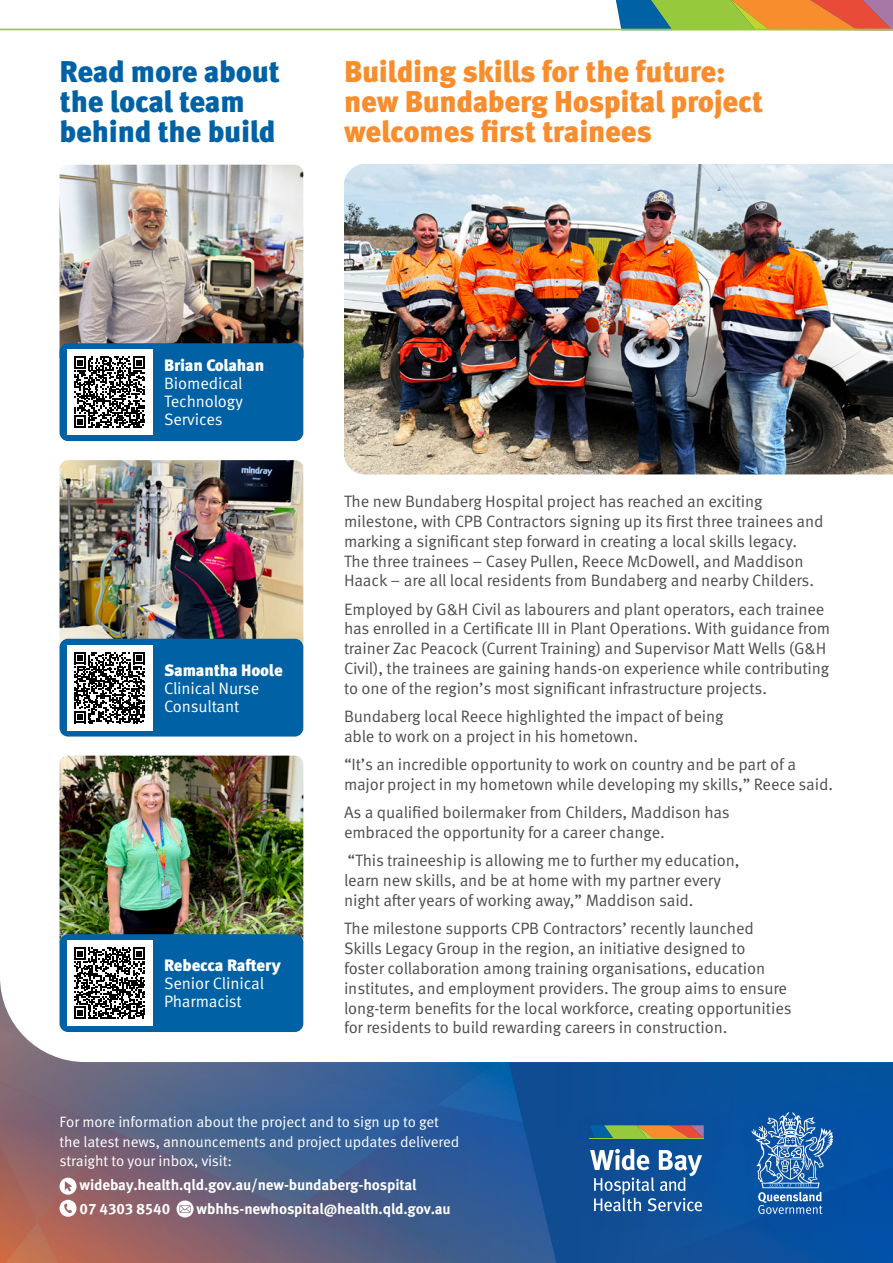
<style>
.page{position:relative;width:893px;height:1263px;background:#fff}
.page>*{position:absolute;margin:0;border:0;box-sizing:border-box;transform-origin:0 0}
.t1{font:900 30px/30px "Meta Pro";letter-spacing:-.015em;color:#f78d2d}
.t2{font:900 30px/30px "Meta Pro";letter-spacing:-.01em;color:#0062a5}
.t3{font:16.5px/19.8px "Meta Pro Norm";letter-spacing:-.01em;color:#4d4d4f}
.t4{font:16.5px/18px "Meta Pro Norm";letter-spacing:-.01em;color:#fff}
.WBHHS_Heading_4{font:15px/19.5px "Meta Pro Norm";letter-spacing:-.01em;color:#fff}
.WBHHS_Heading_4-2{font:700 15px "Meta Pro";letter-spacing:-.01em;color:#fff}
.s1{font-family:"Meta Pro";font-weight:900}
</style>
<div class="page">
<svg style="left:197px;top:1062px;width:240px;height:17px;background:#406396"></svg>
<svg style="left:294px;top:1079px;width:167px;height:184px;background:#3d5c90"></svg>
<svg style="left:197px;top:1079px;width:97px;height:184px;background:#596284"></svg>
<svg style="left:461px;top:1062px;width:432px;height:201px;background:#13539b"></svg>
<div style="left:575px;top:1098px;width:279px;height:137px;background:#09509e"></div>
<svg style="left:751px;top:1112px;width:82px;height:102px"></svg>
<svg style="left:590px;top:1149px;width:112px;height:62px"></svg>
<svg style="left:590px;top:1125px;width:114px;height:13px"></svg>
<hr style="left:590px;top:1138px;width:114px;height:1px;background:#97c93d">
<img style="left:60px;top:165px;width:243px;height:184px">
<div style="left:60px;top:343px;width:243px;height:98px;background:#0062a5;border-radius:9px"></div>
<div style="left:67px;top:350px;width:85px;height:85px;background:#fff"></div>
<svg style="left:74px;top:357px;width:71px;height:71px"></svg>
<svg style="left:0;top:1031px;width:197px;height:232px;background:#927780"></svg>
<svg style="left:616px;top:0;width:277px;height:29px;background:#ab8f4e"></svg>
<hr style="left:0;top:29px;width:893px;height:1px;background:#97c93d">
<img style="left:344px;top:164px;width:549px;height:310px">
<img style="left:60px;top:460px;width:243px;height:185px">
<div style="left:60px;top:639px;width:243px;height:97px;background:#0062a5;border-radius:9px"></div>
<div style="left:67px;top:645px;width:85px;height:85px;background:#fff"></div>
<svg style="left:74px;top:652px;width:71px;height:71px"></svg>
<img style="left:60px;top:756px;width:243px;height:184px">
<div style="left:60px;top:934px;width:243px;height:98px;background:#0062a5;border-radius:9px"></div>
<div style="left:67px;top:940px;width:85px;height:86px;background:#fff"></div>
<svg style="left:74px;top:947px;width:71px;height:72px"></svg>
<p class="t2" style="left:60px;top:55px;width:222px">Read more about the local team behind the build</p>
<p class="t1" style="left:344px;top:55px;width:421px">Building skills for the future: new Bundaberg Hospital project welcomes first trainees</p>
<p class="t4" style="left:164px;top:356px;width:102px"><span class="s1">Brian Colahan<br></span>Biomedical<br>Technology<br>Services</p>
<p class="t4" style="left:164px;top:660px;width:120px"><span class="s1">Samantha Hoole<br></span>Clinical Nurse<br>Consultant</p>
<p class="t4" style="left:164px;top:955px;width:118px"><span class="s1">Rebecca Raftery<br></span>Senior Clinical<br>Pharmacist</p>
<p class="t3" style="left:344px;top:490px;width:481px">The new Bundaberg Hospital project has reached an exciting milestone, with CPB Contractors signing up its first three trainees and marking a significant step forward in creating a local skills legacy.<br>The three trainees – Casey Pullen, Reece McDowell, and Maddison Haack – are all local residents from Bundaberg and nearby Childers.</p>
<p class="t3" style="left:344px;top:598px;width:488px">Employed by G&amp;H Civil as labourers and plant operators, each trainee has enrolled in a Certificate III in Plant Operations. With guidance from trainer Zac Peacock (Current Training) and Supervisor Matt Wells (G&amp;H Civil), the trainees are gaining hands-on experience while contributing to one of the region’s most significant infrastructure projects.</p>
<p class="t3" style="left:344px;top:705px;width:381px">Bundaberg local Reece highlighted the impact of being able to work on a project in his hometown.</p>
<p class="t3" style="left:344px;top:753px;width:490px">“It’s an incredible opportunity to work on country and be part of a major project in my hometown while developing my skills,” Reece said.</p>
<p class="t3" style="left:344px;top:802px;width:387px">As a qualified boilermaker from Childers, Maddison has embraced the opportunity for a career change.</p>
<p class="t3" style="left:344px;top:850px;width:397px">“This traineeship is allowing me to further my education, learn new skills, and be at home with my partner every night after years of working away,” Maddison said.</p>
<p class="t3" style="left:344px;top:918px;width:449px">The milestone supports CPB Contractors’ recently launched Skills Legacy Group in the region, an initiative designed to<br>foster collaboration among training organisations, education institutes, and employment providers. The group aims to ensure long-term benefits for the local workforce, creating opportunities for residents to build rewarding careers in construction.</p>
<p class="WBHHS_Heading_4" style="left:60px;top:1111px;width:401px">For more information about the project and to sign up to get the latest news, announcements and project updates delivered straight to your inbox, visit:</p>
<p class="WBHHS_Heading_4-2" style="left:80px;top:1173px;width:339px">widebay.health.qld.gov.au/new-bundaberg-hospital</p>
<p class="WBHHS_Heading_4-2" style="left:80px;top:1197px;width:92px">07 4303 8540</p>
<p class="WBHHS_Heading_4-2" style="left:197px;top:1197px;width:256px">wbhhs-newhospital@health.qld.gov.au</p>
</div>
